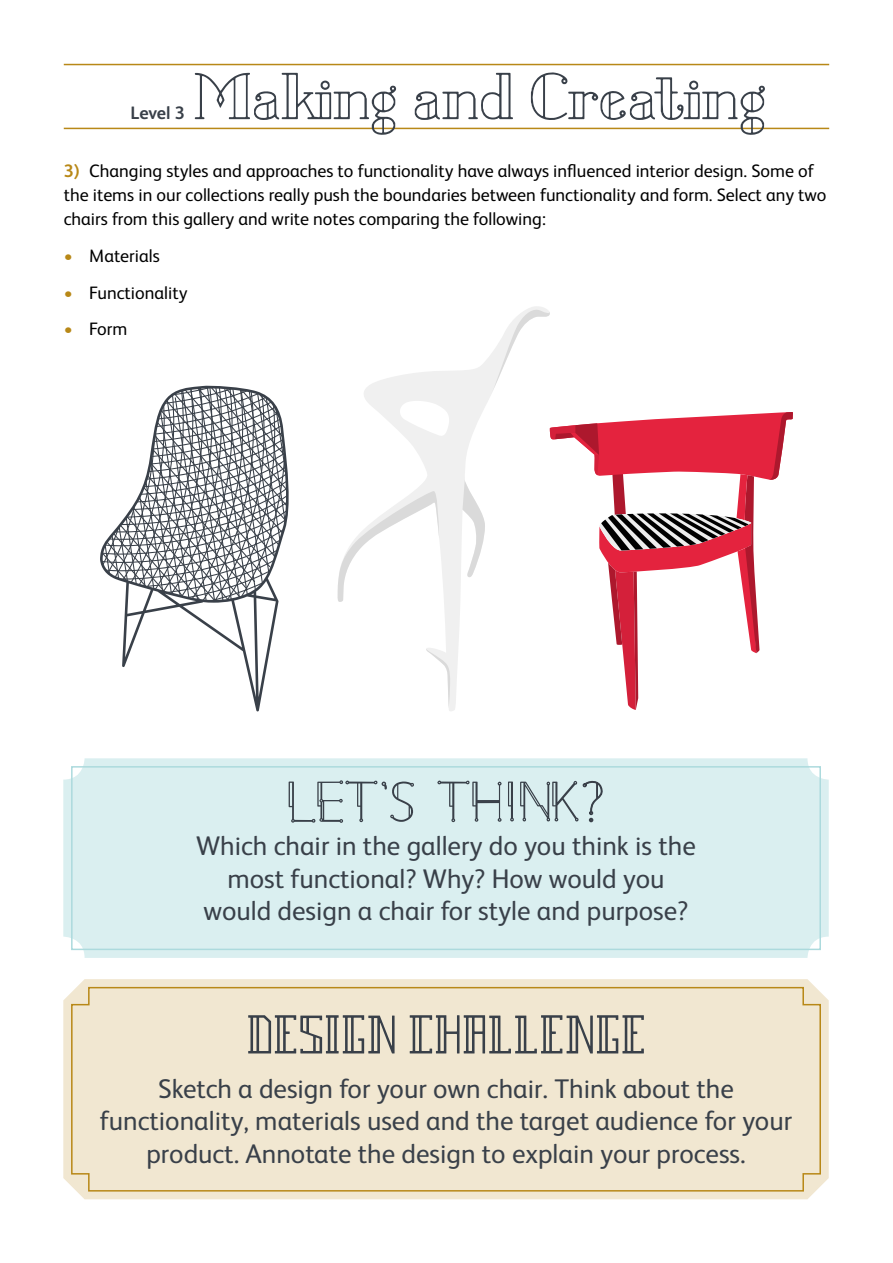
<style>
.page{position:relative;width:893px;height:1263px;background:#fff}
.page>*{position:absolute;margin:0;border:0;box-sizing:border-box;transform-origin:0 0}
.t1{font:27px/32.4px "FS Albert";color:#394049;text-align:center}
.t2{font:18px/24px "FS Albert";color:#000}
.t3{font:700 18px "FS Albert";letter-spacing:-.005em;color:#394049}
.s1{font-weight:700;color:#b88817}
</style>
<div class="page">
<svg style="left:63px;top:979px;width:766px;height:220px;background:#f2e8d4"></svg>
<div style="left:70px;top:986px;width:752px;height:206px;background:#f1e7d1"></div>
<svg style="left:410px;top:1015px;width:234px;height:38px;background:#b7b2a6"></svg>
<svg style="left:248px;top:1015px;width:147px;height:38px;background:#b2aea3"></svg>
<hr style="left:64px;top:64px;width:765px;height:1px;background:#b88817">
<hr style="left:64px;top:128px;width:765px;height:1px;background:#b88817">
<svg style="left:551px;top:412px;width:242px;height:298px"></svg>
<svg style="left:364px;top:306px;width:187px;height:405px"></svg>
<svg style="left:462px;top:480px;width:23px;height:97px"></svg>
<svg style="left:337px;top:490px;width:102px;height:112px"></svg>
<svg style="left:490px;top:308px;width:60px;height:88px"></svg>
<svg style="left:426px;top:649px;width:25px;height:59px"></svg>
<svg style="left:397px;top:400px;width:53px;height:36px"></svg>
<svg style="left:100px;top:385px;width:189px;height:326px"></svg>
<div style="left:63px;top:758px;width:766px;height:200px;background:#daeff0;border-radius:21px"></div>
<div style="left:71px;top:766px;width:750px;height:184px;border:2px solid #acdadd"></div>
<svg style="left:437px;top:780px;width:65px;height:42px"></svg>
<svg style="left:508px;top:781px;width:6px;height:40px"></svg>
<svg style="left:289px;top:780px;width:125px;height:43px"></svg>
<svg style="left:520px;top:780px;width:83px;height:42px"></svg>
<svg style="left:415px;top:73px;width:98px;height:47px"></svg>
<svg style="left:195px;top:73px;width:201px;height:62px"></svg>
<svg style="left:531px;top:72px;width:234px;height:63px"></svg>
<p class="t3" style="left:131px;top:101px;width:56px">Level 3</p>
<p class="t2" style="left:64px;top:158px;width:764px"><span class="s1">3)</span> Changing styles and approaches to functionality have always influenced interior design. Some of the items in our collections really push the boundaries between functionality and form. Select any two chairs from this gallery and write notes comparing the following:</p>
<p class="t2" style="left:64px;top:243px;width:97px"><span class="s1">•</span> Materials</p>
<p class="t2" style="left:64px;top:279px;width:125px"><span class="s1">•</span> Functionality</p>
<p class="t2" style="left:64px;top:316px;width:65px"><span class="s1">•</span> Form</p>
<h1 class="t1" style="left:196px;top:828px;width:501px">Which chair in the gallery do you think is the most functional? Why? How would you would design a chair for style and purpose?</h1>
<h1 class="t1" style="left:100px;top:1071px;width:694px">Sketch a design for your own chair. Think about the functionality, materials used and the target audience for your product. Annotate the design to explain your process.</h1>
</div>
